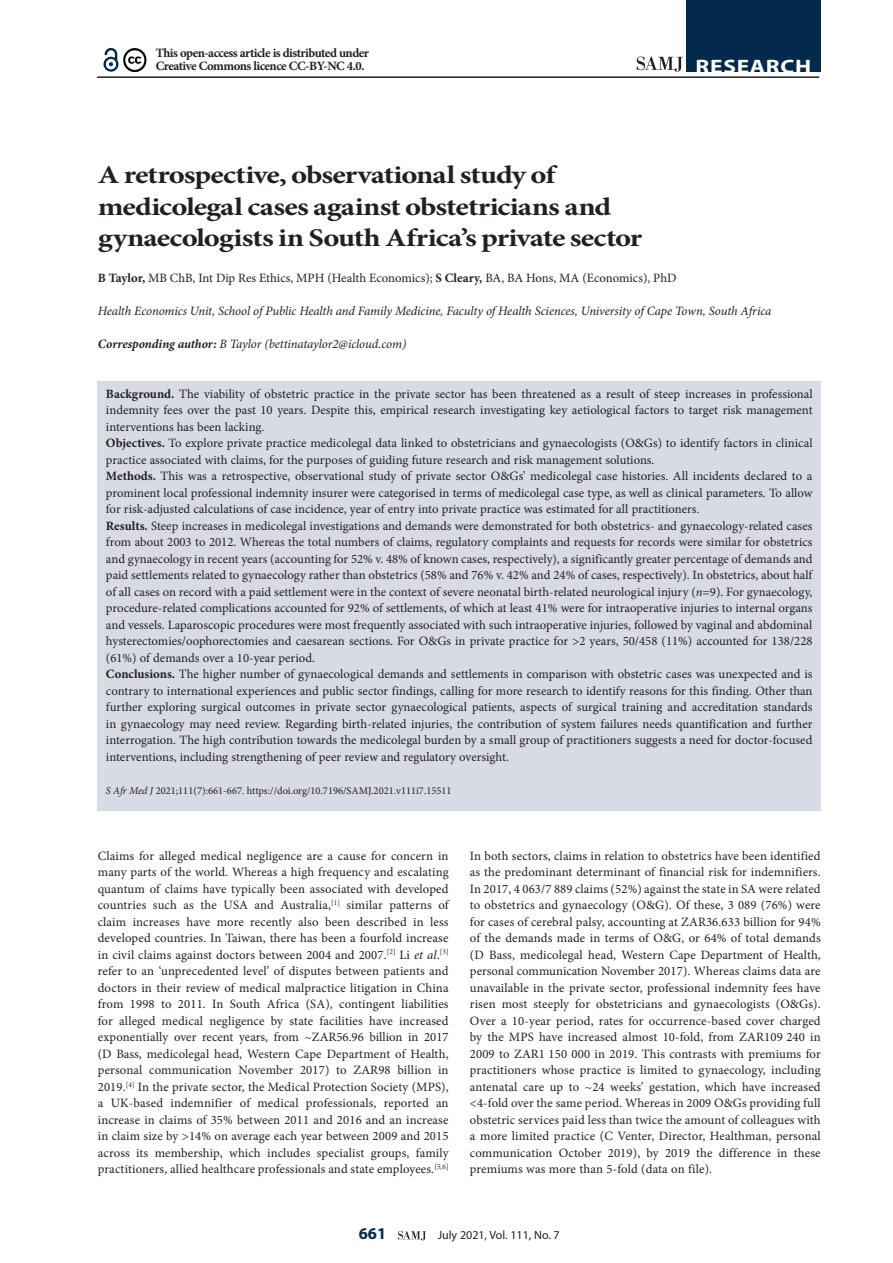
<style>
.page{position:relative;width:893px;height:1263px;background:#fff}
.page>*{position:absolute;margin:0;border:0;box-sizing:border-box;transform-origin:0 0}
.A_HEAD{font:700 25.5px/31.5px "Minion Pro";letter-spacing:-.03em;color:#231f20;scale:1.2 1}
.t1{font:700 19.5px "Myriad Pro";letter-spacing:.03em;color:#fff;scale:1.2 1}
.t2{font:700 16.5px "Myriad Pro";color:#03294d}
.BODY_TEXT_1ST_PARAGR{font:12.75px/16.5px "Minion Pro";color:#231f20;text-align:justify}
.AUTHORS_DETAILS{font:italic 12.75px "Minion Pro";letter-spacing:-.01em;color:#231f20}
.AUTHORS_NAME{font:12.75px "Minion Pro";color:#231f20}
.BODY_TEXT_1ST_PARAGR-2{font:700 12.75px/13.5px "Minion Pro";letter-spacing:-.04em;color:#231f20}
.CORRESPONDING_AUTHOR{font:italic 12.75px "Minion Pro";letter-spacing:-.005em;color:#231f20}
.t3{font:12px "Myriad Pro";color:#231f20}
.CITELINE{font:10.5px "Minion Pro";color:#231f20}
.s1{font-weight:700}
.s2{font-style:italic}
</style>
<div class="page">
<svg style="left:398px;top:1231px;width:28px;height:9px"></svg>
<hr style="left:97px;top:76px;width:722px;height:2px;background:#231f20">
<div style="left:686px;top:0;width:135px;height:72px;background:#03294d"></div>
<svg style="left:637px;top:57px;width:46px;height:15px"></svg>
<svg style="left:103px;top:47px;width:16px;height:25px"></svg>
<img style="left:123px;top:48px;width:24px;height:23px">
<div style="left:97px;top:381px;width:724px;height:429px;background:#d8dbe4"></div>
<p class="BODY_TEXT_1ST_PARAGR-2" style="left:156px;top:46px;width:215px">This open-access article is distributed under<br>Creative Commons licence CC-BY-NC 4.0.</p>
<h2 class="t1" style="left:696px;top:54px;width:98px">RESEARCH</h2>
<h1 class="A_HEAD" style="left:98px;top:159px;width:455px">A retrospective, observational study of medicolegal cases against obstetricians and gynaecologists in South Africa’s private sector</h1>
<p class="AUTHORS_NAME" style="left:98px;top:269px;width:580px"><span class="s1">B Taylor,</span> MB ChB, Int Dip Res Ethics, MPH (Health Economics); <span class="s1">S Cleary,</span> BA, BA Hons, MA (Economics), PhD</p>
<p class="AUTHORS_DETAILS" style="left:98px;top:302px;width:675px">Health Economics Unit, School of Public Health and Family Medicine, Faculty of Health Sciences, University of Cape Town, South Africa</p>
<p class="CORRESPONDING_AUTHOR" style="left:98px;top:335px;width:310px"><span class="s1">Corresponding author:</span> B Taylor (bettinataylor2@icloud.com)</p>
<p class="BODY_TEXT_1ST_PARAGR" style="left:106px;top:385px;width:708px"><span class="s1">Background.</span> The viability of obstetric practice in the private sector has been threatened as a result of steep increases in professional indemnity fees over the past 10 years. Despite this, empirical research investigating key aetiological factors to target risk management interventions has been lacking.</p>
<p class="BODY_TEXT_1ST_PARAGR" style="left:106px;top:435px;width:708px"><span class="s1">Objectives.</span> To explore private practice medicolegal data linked to obstetricians and gynaecologists (O&amp;Gs) to identify factors in clinical practice associated with claims, for the purposes of guiding future research and risk management solutions.</p>
<p class="BODY_TEXT_1ST_PARAGR" style="left:106px;top:468px;width:708px"><span class="s1">Methods.</span> This was a retrospective, observational study of private sector O&amp;Gs’ medicolegal case histories. All incidents declared to a prominent local professional indemnity insurer were categorised in terms of medicolegal case type, as well as clinical parameters. To allow for risk-adjusted calculations of case incidence, year of entry into private practice was estimated for all practitioners.</p>
<p class="BODY_TEXT_1ST_PARAGR" style="left:106px;top:517px;width:708px"><span class="s1">Results.</span> Steep increases in medicolegal investigations and demands were demonstrated for both obstetrics- and gynaecology-related cases from about 2003 to 2012. Whereas the total numbers of claims, regulatory complaints and requests for records were similar for obstetrics and gynaecology in recent years (accounting for 52% v. 48% of known cases, respectively), a significantly greater percentage of demands and paid settlements related to gynaecology rather than obstetrics (58% and 76% v. 42% and 24% of cases, respectively). In obstetrics, about half of all cases on record with a paid settlement were in the context of severe neonatal birth-related neurological injury (<span class="s2">n</span>=9). For gynaecology, procedure-related complications accounted for 92% of settlements, of which at least 41% were for intraoperative injuries to internal organs and vessels. Laparoscopic procedures were most frequently associated with such intraoperative injuries, followed by vaginal and abdominal hysterectomies/oophorectomies and caesarean sections. For O&amp;Gs in private practice for &gt;2 years, 50/458 (11%) accounted for 138/228 (61%) of demands over a 10-year period.</p>
<p class="BODY_TEXT_1ST_PARAGR" style="left:106px;top:666px;width:708px"><span class="s1">Conclusions.</span> The higher number of gynaecological demands and settlements in comparison with obstetric cases was unexpected and is contrary to international experiences and public sector findings, calling for more research to identify reasons for this finding. Other than further exploring surgical outcomes in private sector gynaecological patients, aspects of surgical training and accreditation standards in gynaecology may need review. Regarding birth-related injuries, the contribution of system failures needs quantification and further interrogation. The high contribution towards the medicolegal burden by a small group of practitioners suggests a need for doctor-focused interventions, including strengthening of peer review and regulatory oversight.</p>
<p class="CITELINE" style="left:106px;top:783px;width:347px"><span class="s2">S Afr Med J</span> 2021;111(7):661-667. https://doi.org/10.7196/SAMJ.2021.v111i7.15511</p>
<p class="BODY_TEXT_1ST_PARAGR" style="left:98px;top:847px;width:352px">Claims for alleged medical negligence are a cause for concern in many parts of the world. Whereas a high frequency and escalating quantum of claims have typically been associated with developed countries such as the USA and Australia,<sup>[1]</sup> similar patterns of claim increases have more recently also been described in less developed countries. In Taiwan, there has been a fourfold increase in civil claims against doctors between 2004 and 2007.<sup>[2]</sup> Li <span class="s2">et al</span>.<sup>[3] </sup>refer to an ‘unprecedented level’ of disputes between patients and doctors in their review of medical malpractice litigation in China from 1998 to 2011. In South Africa (SA), contingent liabilities for alleged medical negligence by state facilities have increased exponentially over recent years, from ~ZAR56.96 billion in 2017 (D Bass, medicolegal head, Western Cape Department of Health, personal communication November 2017) to ZAR98 billion in 2019.<sup>[4]</sup> In the private sector, the Medical Protection Society (MPS), a UK-based indemnifier of medical professionals, reported an increase in claims of 35% between 2011 and 2016 and an increase in claim size by &gt;14% on average each year between 2009 and 2015 across its membership, which includes specialist groups, family practitioners, allied healthcare professionals and state employees.<sup>[5,6]</sup></p>
<p class="BODY_TEXT_1ST_PARAGR" style="left:470px;top:847px;width:352px">In both sectors, claims in relation to obstetrics have been identified as the predominant determinant of financial risk for indemnifiers.<br>In 2017, 4 063/7 889 claims (52%) against the state in SA were related to obstetrics and gynaecology (O&amp;G). Of these, 3 089 (76%) were for cases of cerebral palsy, accounting at ZAR36.633 billion for 94% of the demands made in terms of O&amp;G, or 64% of total demands (D Bass, medicolegal head, Western Cape Department of Health, personal communication November 2017). Whereas claims data are unavailable in the private sector, professional indemnity fees have risen most steeply for obstetricians and gynaecologists (O&amp;Gs).<br>Over a 10-year period, rates for occurrence-based cover charged by the MPS have increased almost 10-fold, from ZAR109 240 in 2009 to ZAR1 150 000 in 2019. This contrasts with premiums for practitioners whose practice is limited to gynaecology, including antenatal care up to ~24 weeks’ gestation, which have increased &lt;4-fold over the same period. Whereas in 2009 O&amp;Gs providing full obstetric services paid less than twice the amount of colleagues with a more limited practice (C Venter, Director, Healthman, personal communication October 2019), by 2019 the difference in these premiums was more than 5-fold (data on file).</p>
<p class="t2" style="left:359px;top:1223px;width:29px">661</p>
<p class="t3" style="left:438px;top:1228px;width:124px">July 2021, Vol. 111, No. 7</p>
</div>
